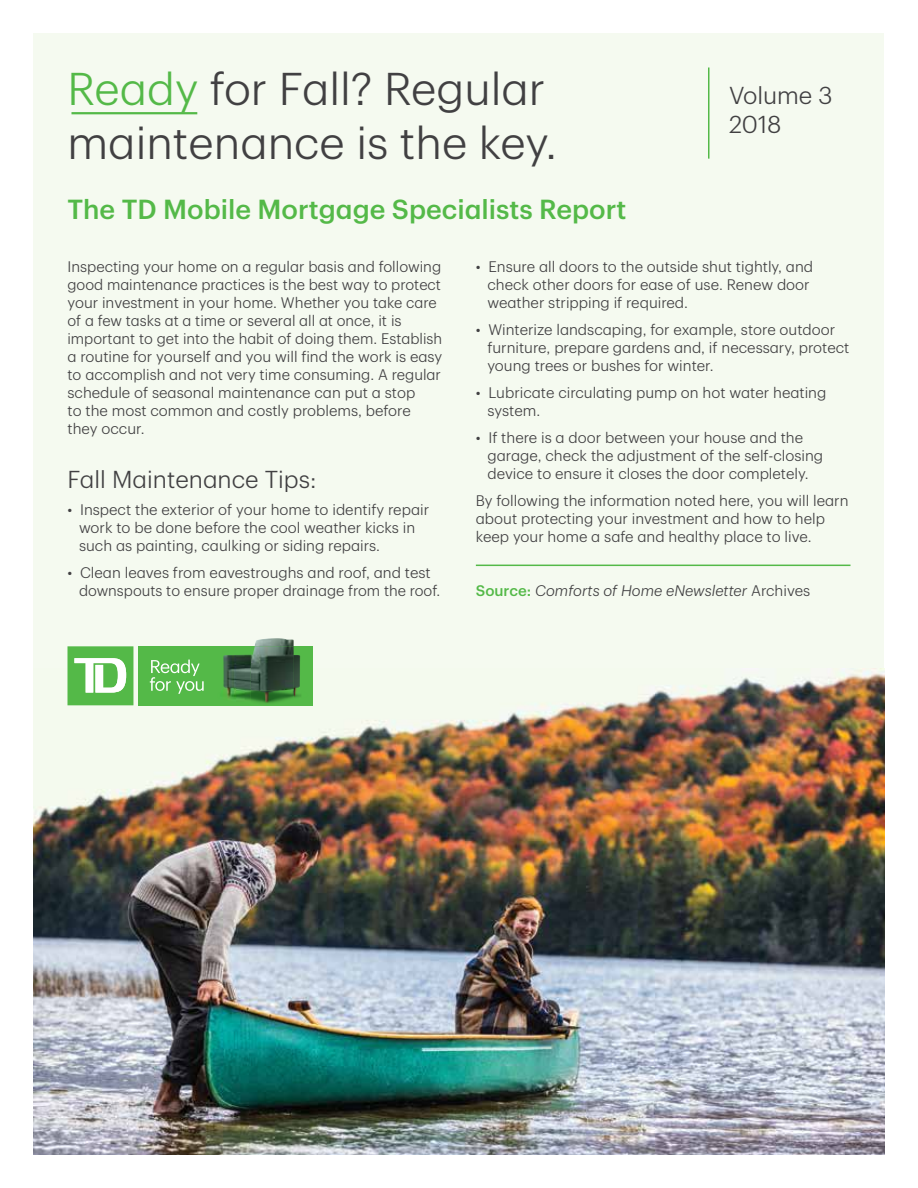
<style>
.page{position:relative;width:918px;height:1188px;background:#fff}
.page>*{position:absolute;margin:0;border:0;box-sizing:border-box;transform-origin:0 0}
.t1{font:300 45px/54px "TD Graphik";color:#414042}
.t2{font:500 27px "TD Graphik";color:#54b948}
.t3{font:300 24px/28.8px "TD Graphik";color:#414042}
.t4{font:300 15px/18px "TD Graphik";color:#414042}
.t5{font:italic 300 15px "TD Graphik";color:#414042}
.s1{color:#54b948}
.s2{font-weight:500;font-style:normal;color:#54b948}
.s3{font-style:normal}
</style>
<div class="page">
<div style="left:34px;top:34px;width:850px;height:1120px;background:#f5faf0"></div>
<img style="left:34px;top:668px;width:850px;height:486px">
<hr style="left:708px;top:68px;width:2px;height:91px;background:#54b948">
<hr style="left:71px;top:112px;width:126px;height:2px;background:#54b948">
<hr style="left:476px;top:565px;width:374px;height:1px;background:#54b948">
<svg style="left:68px;top:646px;width:65px;height:59px"></svg>
<div style="left:138px;top:646px;width:175px;height:59px;background:#54b948"></div>
<svg style="left:150px;top:660px;width:54px;height:34px"></svg>
<img style="left:255px;top:638px;width:39px;height:8px">
<img style="left:251px;top:646px;width:43px;height:57px">
<img style="left:223px;top:655px;width:28px;height:46px">
<img style="left:294px;top:655px;width:7px;height:43px">
<h1 class="t1" style="left:68px;top:58px;width:491px"><span class="s1">Ready</span> for Fall? Regular maintenance is the key.</h1>
<h2 class="t2" style="left:68px;top:188px;width:560px">The TD Mobile Mortgage Specialists Report</h2>
<p class="t4" style="left:68px;top:257px;width:376px">Inspecting your home on a regular basis and following good maintenance practices is the best way to protect your investment in your home. Whether you take care of a few tasks at a time or several all at once, it is important to get into the habit of doing them. Establish a routine for yourself and you will find the work is easy to accomplish and not very time consuming. A regular schedule of seasonal maintenance can put a stop<br>to the most common and costly problems, before they occur.</p>
<h3 class="t3" style="left:68px;top:463px;width:250px">Fall Maintenance Tips:</h3>
<p class="t4" style="left:79px;top:500px;width:352px;text-indent:-12px">• Inspect the exterior of your home to identify repair work to be done before the cool weather kicks in such as painting, caulking or siding repairs.</p>
<p class="t4" style="left:79px;top:563px;width:363px;text-indent:-12px">• Clean leaves from eavestroughs and roof, and test downspouts to ensure proper drainage from the roof.</p>
<h3 class="t3" style="left:729px;top:79px;width:105px">Volume 3<br>2018</h3>
<p class="t4" style="left:487px;top:257px;width:327px;text-indent:-12px">• Ensure all doors to the outside shut tightly, and check other doors for ease of use. Renew door weather stripping if required.</p>
<p class="t4" style="left:487px;top:320px;width:364px;text-indent:-12px">• Winterize landscaping, for example, store outdoor furniture, prepare gardens and, if necessary, protect young trees or bushes for winter.</p>
<p class="t4" style="left:487px;top:383px;width:341px;text-indent:-12px">• Lubricate circulating pump on hot water heating system.</p>
<p class="t4" style="left:487px;top:428px;width:337px;text-indent:-12px">• If there is a door between your house and the garage, check the adjustment of the self-closing device to ensure it closes the door completely.</p>
<p class="t4" style="left:476px;top:491px;width:374px">By following the information noted here, you will learn about protecting your investment and how to help keep your home a safe and healthy place to live.</p>
<p class="t5" style="left:476px;top:580px;width:336px"><span class="s2">Source:</span> Comforts of Home eNewsletter <span class="s3">Archives</span></p>
</div>
